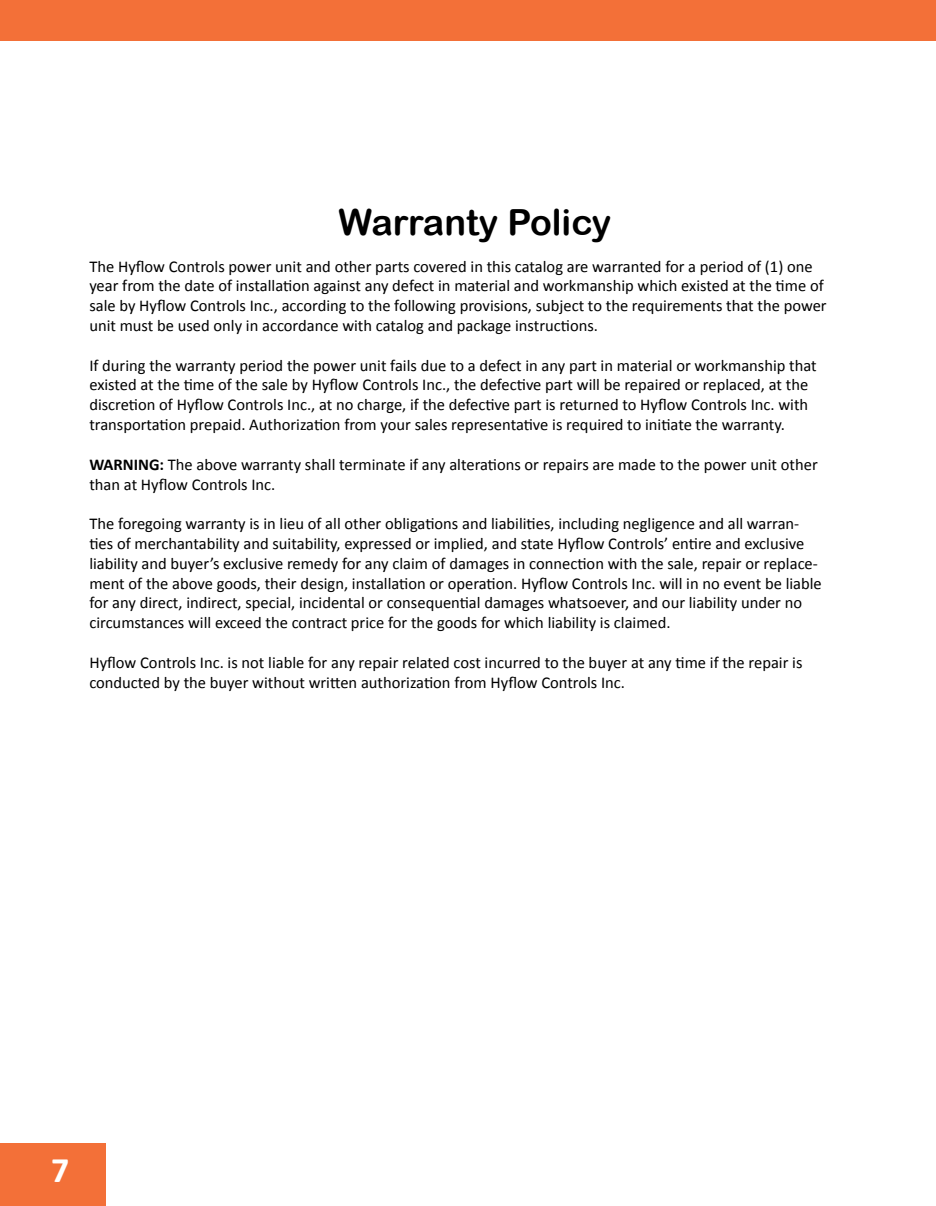
<style>
.page{position:relative;width:936px;height:1206px;background:#fff}
.page>*{position:absolute;margin:0;border:0;box-sizing:border-box;transform-origin:0 0}
.t1{font:36px "Arial Rounded MT Bold";color:#000}
.t2{font:700 36px "Calibri";color:#fff}
.t3{font:16.5px/19.8px "Calibri";color:#000}
.s1{font-weight:700}
</style>
<div class="page">
<div style="left:0;top:1143px;width:106px;height:62px;background:#f37038"></div>
<div style="left:0;top:0;width:9px;height:41px;background:#f37038"></div>
<div style="left:9px;top:0;width:926px;height:41px;background:#f37038"></div>
<h1 class="t1" style="left:338px;top:201px;width:274px">Warranty Policy</h1>
<p class="t3" style="left:89px;top:256px;width:738px">The Hyflow Controls power unit and other parts covered in this catalog are warranted for a period of (1) one year from the date of installation against any defect in material and workmanship which existed at the time of sale by Hyflow Controls Inc., according to the following provisions, subject to the requirements that the power unit must be used only in accordance with catalog and package instructions.</p>
<p class="t3" style="left:89px;top:355px;width:728px">If during the warranty period the power unit fails due to a defect in any part in material or workmanship that existed at the time of the sale by Hyflow Controls Inc., the defective part will be repaired or replaced, at the discretion of Hyflow Controls Inc., at no charge, if the defective part is returned to Hyflow Controls Inc. with transportation prepaid. Authorization from your sales representative is required to initiate the warranty.</p>
<p class="t3" style="left:89px;top:454px;width:729px"><span class="s1">WARNING:</span> The above warranty shall terminate if any alterations or repairs are made to the power unit other than at Hyflow Controls Inc.</p>
<p class="t3" style="left:89px;top:513px;width:733px">The foregoing warranty is in lieu of all other obligations and liabilities, including negligence and all warran&shy;ties of merchantability and suitability, expressed or implied, and state Hyflow Controls’ entire and exclusive liability and buyer’s exclusive remedy for any claim of damages in connection with the sale, repair or replace&shy;ment of the above goods, their design, installation or operation. Hyflow Controls Inc. will in no event be liable for any direct, indirect, special, incidental or consequential damages whatsoever, and our liability under no circumstances will exceed the contract price for the goods for which liability is claimed.</p>
<p class="t3" style="left:89px;top:652px;width:714px">Hyflow Controls Inc. is not liable for any repair related cost incurred to the buyer at any time if the repair is conducted by the buyer without written authorization from Hyflow Controls Inc.</p>
<h1 class="t2" style="left:51px;top:1146px;width:20px">7</h1>
</div>
